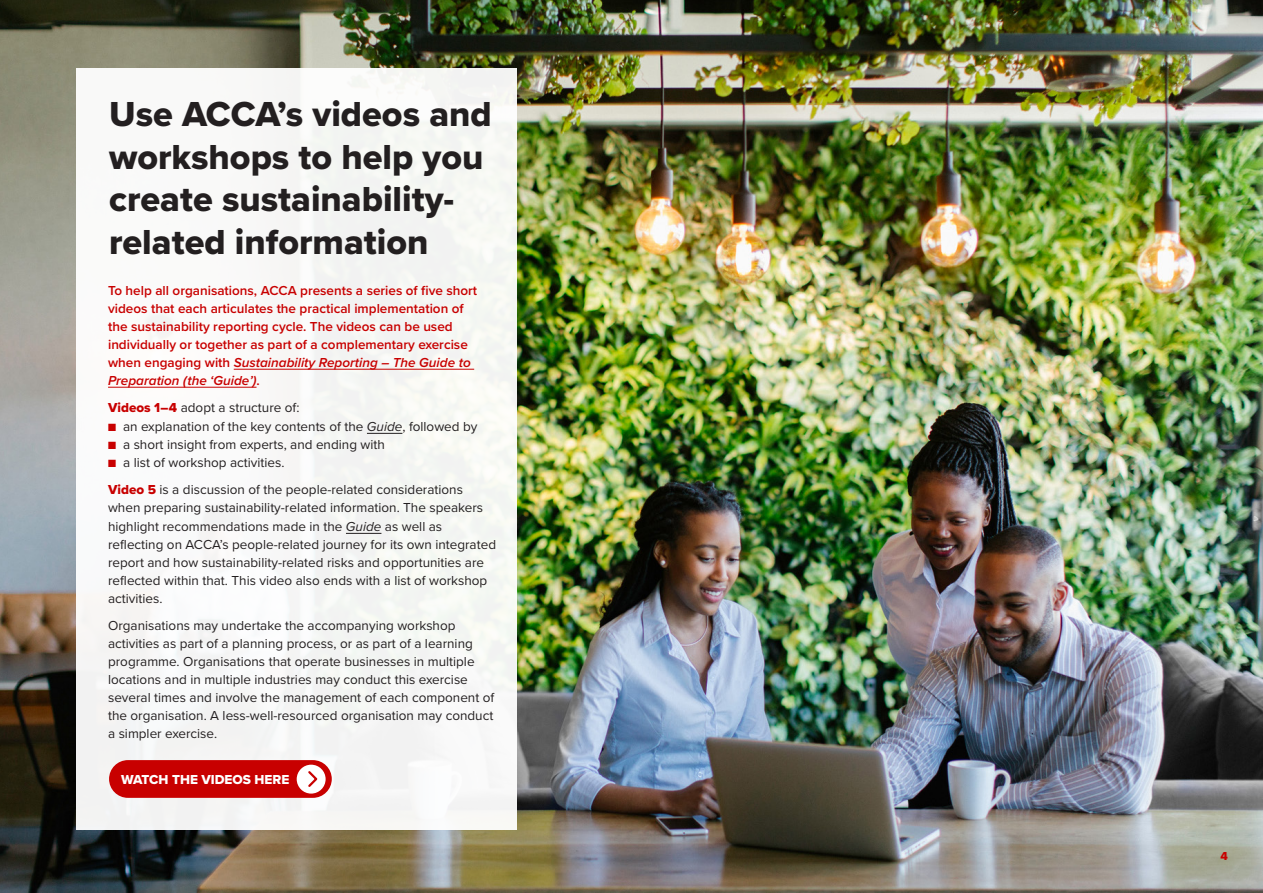
<style>
.page{position:relative;width:1263px;height:893px;background:#fff}
.page>*{position:absolute;margin:0;border:0;box-sizing:border-box;transform-origin:0 0}
.SUB-CHAPTER_HEADER{font:36px/42.6px "Proxima Nova Extrabld";color:#231f20}
.t1{font:13.5px/18px "Proxima Nova";color:#231f20}
.t2{font:600 13.5px/18px "Proxima Nova";color:#c80000}
.t3{font:13.5px "Proxima Nova Extrabld";color:#fff}
.FOLIOS__page_numbers{font:12px "Proxima Nova Extrabld";color:#c80000}
.s1{font-style:italic}
.s2{font-family:"Proxima Nova Extrabld";color:#c80000}
.s3{color:#c80000}
</style>
<div class="page">
<img style="left:0;top:0;width:1263px;height:893px">
<div style="left:77px;top:68px;width:440px;height:761px;background:#f8f8f6"></div>
<hr style="left:234px;top:369px;width:240px;height:1px;background:#c80000">
<hr style="left:108px;top:387px;width:149px;height:1px;background:#c80000">
<hr style="left:367px;top:433px;width:35px;height:1px;background:#231f20">
<hr style="left:346px;top:533px;width:35px;height:1px;background:#231f20">
<div style="left:109px;top:760px;width:223px;height:38px;background:#c80000;border-radius:19px"></div>
<div style="left:297px;top:765px;width:29px;height:29px;background:#fff;border-radius:50%"></div>
<svg style="left:308px;top:771px;width:10px;height:16px"></svg>
<p class="SUB-CHAPTER_HEADER" style="left:109px;top:92px;width:384px">Use ACCA’s videos and workshops to help you create sustainability&shy;related information</p>
<p class="t2" style="left:108px;top:281px;width:371px">To help all organisations, ACCA presents a series of five short videos that each articulates the practical implementation of the sustainability reporting cycle. The videos can be used individually or together as part of a complementary exercise when engaging with <span class="s1">Sustainability Reporting – The Guide to Preparation (the ‘Guide’)</span>.</p>
<p class="t1" style="left:108px;top:398px;width:193px"><span class="s2">Videos 1–4</span> adopt a structure of:</p>
<p class="t1" style="left:108px;top:417px;width:371px"><span class="s3">■</span> an explanation of the key contents of the <span class="s1">Guide</span>, followed by</p>
<p class="t1" style="left:108px;top:435px;width:278px"><span class="s3">■</span> a short insight from experts, and ending with</p>
<p class="t1" style="left:108px;top:453px;width:178px"><span class="s3">■</span> a list of workshop activities.</p>
<p class="t1" style="left:108px;top:480px;width:377px"><span class="s2">Video 5</span> is a discussion of the people-related considerations when preparing sustainability-related information. The speakers</p>
<p class="t1" style="left:108px;top:517px;width:389px">highlight recommendations made in the <span class="s1">Guide</span> as well as reflecting on ACCA’s people-related journey for its own integrated report and how sustainability-related risks and opportunities are reflected within that. This video also ends with a list of workshop activities.</p>
<p class="t1" style="left:108px;top:616px;width:388px">Organisations may undertake the accompanying workshop activities as part of a planning process, or as part of a learning programme. Organisations that operate businesses in multiple locations and in multiple industries may conduct this exercise several times and involve the management of each component of the organisation. A less-well-resourced organisation may conduct a simpler exercise.</p>
<p class="t3" style="left:121px;top:769px;width:170px">WATCH THE VIDEOS HERE</p>
<p class="FOLIOS__page_numbers" style="left:1220px;top:847px;width:9px">4</p>
</div>
